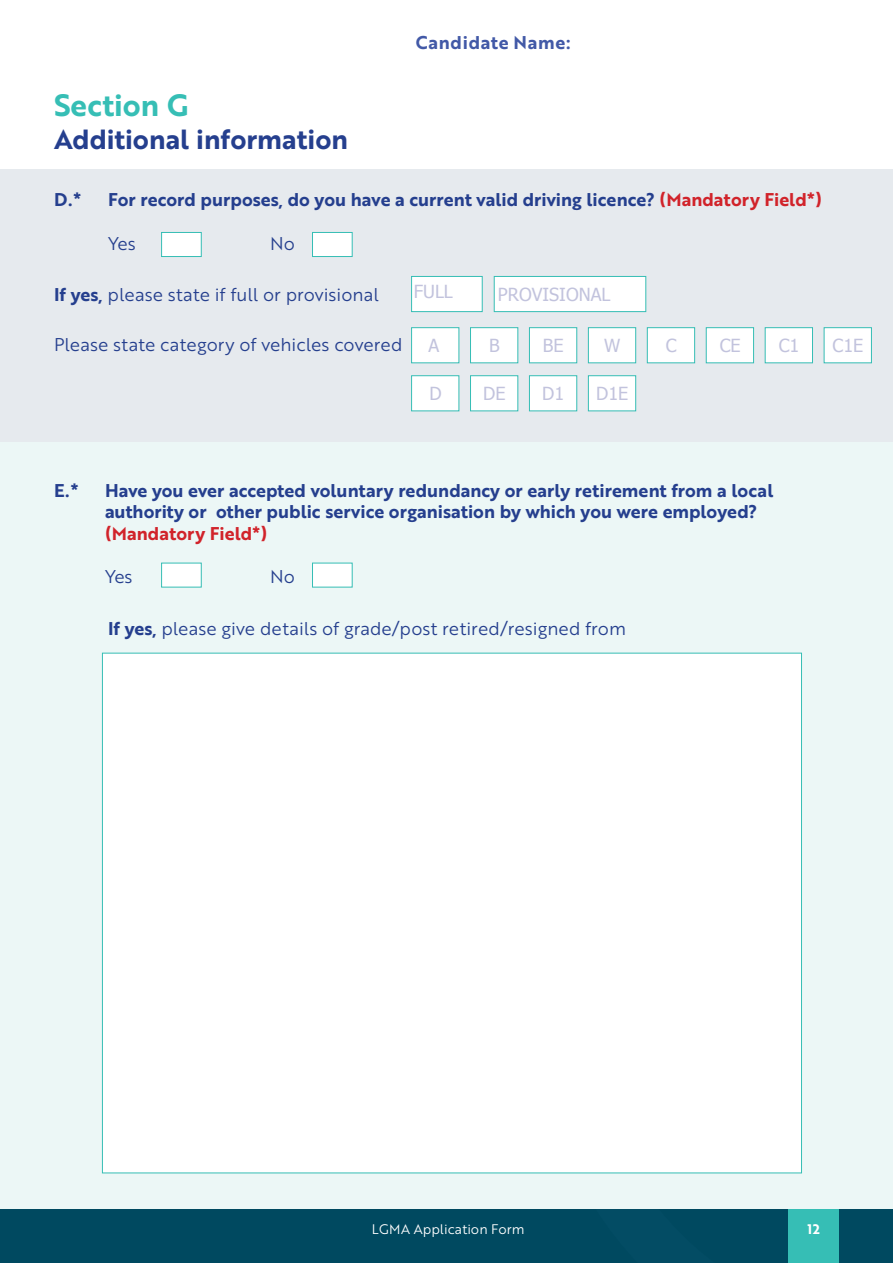
<style>
.page{position:relative;width:893px;height:1263px;background:#fff}
.page>*{position:absolute;margin:0;border:0;box-sizing:border-box;transform-origin:0 0}
.t1{font:30px "Brother 1816 Bold";color:#36beb5}
.t2{font:27px "Brother 1816 Bold";color:#253f8e}
.t3{font:18px/21.6px "Brother 1816 Bold";color:#253f8e}
.t4{font:18px "Brother 1816 Book";color:#253f8e}
.t5{font:18px "Tahoma";color:#c2c3dd}
.t6{font:18px "Brother 1816 Bold";color:#d1232a}
.t7{font:18px "Brother 1816 Bold";letter-spacing:.04em;color:#4259a7}
.t8{font:13.5px "Brother 1816 Book";color:#fff}
.t9{font:13.5px "Brother 1816 Bold";color:#fff}
.s1{color:#d1232a}
.s2{font-family:"Brother 1816 Bold"}
</style>
<div class="page">
<div style="left:0;top:1209px;width:893px;height:54px;background:#004960"></div>
<div style="left:788px;top:1209px;width:51px;height:54px;background:#36beb5"></div>
<div style="left:0;top:442px;width:893px;height:767px;background:#ecf7f6"></div>
<div style="left:0;top:169px;width:893px;height:273px;background:#e6eaee"></div>
<div style="left:161px;top:232px;width:41px;height:25px;background:#fff;border:1px solid #36beb5"></div>
<div style="left:312px;top:232px;width:41px;height:25px;background:#fff;border:1px solid #36beb5"></div>
<div style="left:411px;top:276px;width:72px;height:36px;background:#fff;border:1px solid #36beb5"></div>
<div style="left:494px;top:276px;width:152px;height:36px;background:#fff;border:1px solid #36beb5"></div>
<div style="left:161px;top:563px;width:41px;height:24px;background:#fff;border:1px solid #36beb5"></div>
<div style="left:312px;top:563px;width:41px;height:24px;background:#fff;border:1px solid #36beb5"></div>
<div style="left:102px;top:653px;width:700px;height:520px;background:#fff;border:1px solid #36beb5"></div>
<div style="left:411px;top:327px;width:48px;height:36px;background:#fff;border:1px solid #36beb5"></div>
<div style="left:470px;top:327px;width:48px;height:36px;background:#fff;border:1px solid #36beb5"></div>
<div style="left:529px;top:327px;width:48px;height:36px;background:#fff;border:1px solid #36beb5"></div>
<div style="left:588px;top:327px;width:48px;height:36px;background:#fff;border:1px solid #36beb5"></div>
<div style="left:647px;top:327px;width:48px;height:36px;background:#fff;border:1px solid #36beb5"></div>
<div style="left:706px;top:327px;width:48px;height:36px;background:#fff;border:1px solid #36beb5"></div>
<div style="left:765px;top:327px;width:48px;height:36px;background:#fff;border:1px solid #36beb5"></div>
<div style="left:824px;top:327px;width:48px;height:36px;background:#fff;border:1px solid #36beb5"></div>
<div style="left:411px;top:375px;width:48px;height:36px;background:#fff;border:1px solid #36beb5"></div>
<div style="left:470px;top:375px;width:48px;height:36px;background:#fff;border:1px solid #36beb5"></div>
<div style="left:529px;top:375px;width:48px;height:36px;background:#fff;border:1px solid #36beb5"></div>
<div style="left:588px;top:375px;width:48px;height:36px;background:#fff;border:1px solid #36beb5"></div>
<h1 class="t1" style="left:54px;top:83px;width:136px">Section G</h1>
<h2 class="t2" style="left:54px;top:118px;width:296px">Additional information</h2>
<p class="t7" style="left:416px;top:29px;width:156px">Candidate Name:</p>
<p class="t3" style="left:54px;top:189px;width:29px">D.*</p>
<p class="t3" style="left:108px;top:189px;width:715px">For record purposes, do you have a current valid driving licence? <span class="s1">(Mandatory Field*)</span></p>
<p class="t4" style="left:108px;top:230px;width:29px">Yes</p>
<p class="t4" style="left:270px;top:230px;width:26px">No</p>
<p class="t4" style="left:54px;top:281px;width:326px"><span class="s2">If yes,</span> please state if full or provisional</p>
<p class="t4" style="left:54px;top:331px;width:350px">Please state category of vehicles covered</p>
<p class="t5" style="left:414px;top:280px;width:41px">FULL</p>
<p class="t5" style="left:498px;top:283px;width:114px">PROVISIONAL</p>
<p class="t5" style="left:429px;top:334px;width:12px">A</p>
<p class="t5" style="left:489px;top:334px;width:12px">B</p>
<p class="t5" style="left:543px;top:334px;width:22px">BE</p>
<p class="t5" style="left:604px;top:334px;width:18px">W</p>
<p class="t5" style="left:666px;top:334px;width:12px">C</p>
<p class="t5" style="left:720px;top:334px;width:22px">CE</p>
<p class="t5" style="left:779px;top:334px;width:22px">C1</p>
<p class="t5" style="left:833px;top:334px;width:32px">C1E</p>
<p class="t5" style="left:429px;top:382px;width:14px">D</p>
<p class="t5" style="left:483px;top:382px;width:24px">DE</p>
<p class="t5" style="left:542px;top:382px;width:24px">D1</p>
<p class="t5" style="left:596px;top:382px;width:34px">D1E</p>
<p class="t3" style="left:54px;top:479px;width:26px">E.*</p>
<p class="t3" style="left:105px;top:479px;width:670px">Have you ever accepted voluntary redundancy or early retirement from a local authority or other public service organisation by which you were employed?</p>
<p class="t6" style="left:105px;top:520px;width:164px">(Mandatory Field*)</p>
<p class="t4" style="left:105px;top:563px;width:29px">Yes</p>
<p class="t4" style="left:270px;top:563px;width:26px">No</p>
<p class="t4" style="left:108px;top:615px;width:519px"><span class="s2">If yes,</span> please give details of grade/post retired/resigned from</p>
<p class="t8" style="left:372px;top:1219px;width:154px">LGMA Application Form</p>
<p class="t9" style="left:807px;top:1219px;width:14px">12</p>
</div>
